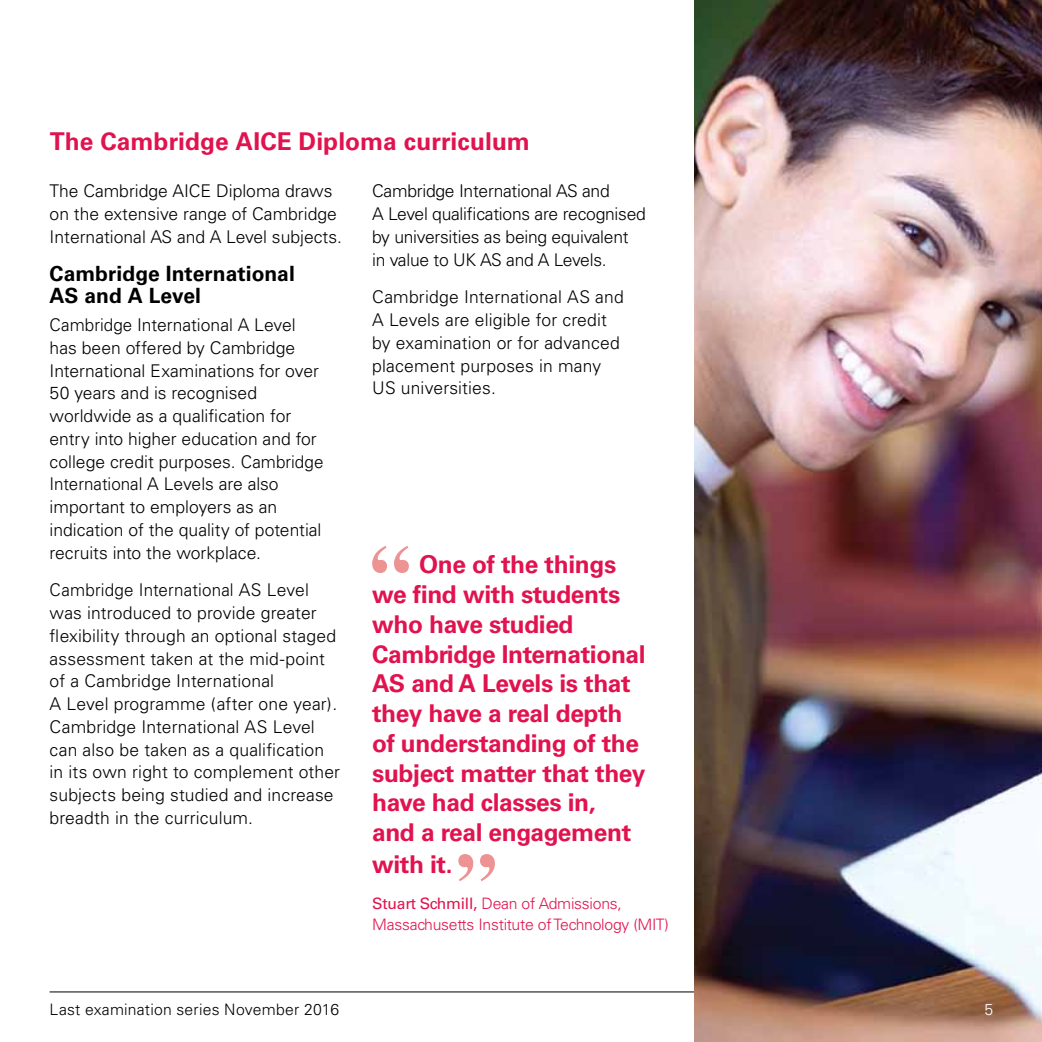
<style>
.page{position:relative;width:1042px;height:1042px;background:#fff}
.page>*{position:absolute;margin:0;border:0;box-sizing:border-box;transform-origin:0 0}
.t1{font:700 24.5px/29.9px "Univers";letter-spacing:-.015em;color:#e1134f}
.t2{font:700 21px/22.8px "Univers";letter-spacing:.005em;color:#000}
.t3{font:300 17.5px/22.8px "Univers";color:#000}
.t4{font:300 15.75px/21px "Univers";letter-spacing:-.015em;color:#e1134f}
.t5{font:300 15.75px "Univers";letter-spacing:.015em;color:#000}
.t6{font:300 15.75px "Univers";color:#fff}
.s1{font-weight:400}
</style>
<div class="page">
<hr style="left:50px;top:991px;width:942px;height:1px;background:#000">
<img style="left:694px;top:0;width:348px;height:1042px">
<svg style="left:458px;top:854px;width:37px;height:27px"></svg>
<svg style="left:372px;top:546px;width:37px;height:27px"></svg>
<h1 class="t1" style="left:50px;top:127px;width:482px">The Cambridge AICE Diploma curriculum</h1>
<p class="t3" style="left:372px;top:180px;width:275px">Cambridge International AS and<br>A Level qualifications are recognised by universities as being equivalent in value to UK AS and A Levels.</p>
<p class="t3" style="left:372px;top:286px;width:253px">Cambridge International AS and<br>A Levels are eligible for credit by examination or for advanced placement purposes in many<br>US universities.</p>
<p class="t3" style="left:50px;top:180px;width:294px">The Cambridge AICE Diploma draws on the extensive range of Cambridge<br>International AS and A Level subjects.</p>
<p class="t2" style="left:50px;top:262px;width:247px">Cambridge International<br>AS and A Level</p>
<p class="t3" style="left:50px;top:313px;width:275px">Cambridge International A Level has been offered by Cambridge<br>International Examinations for over<br>50 years and is recognised worldwide as a qualification for entry into higher education and for college credit purposes. Cambridge<br>International A Levels are also important to employers as an indication of the quality of potential recruits into the workplace.</p>
<p class="t3" style="left:50px;top:579px;width:292px">Cambridge International AS Level was introduced to provide greater flexibility through an optional staged assessment taken at the mid-point of a Cambridge International<br>A Level programme (after one year).<br>Cambridge International AS Level can also be taken as a qualification in its own right to complement other subjects being studied and increase breadth in the curriculum.</p>
<h1 class="t1" style="left:372px;top:550px;width:275px;text-indent:47px">One of the things we find with students who have studied<br>Cambridge International<br>AS and A Levels is that they have a real depth of understanding of the subject matter that they have had classes in,<br>and a real engagement with it.</h1>
<p class="t4" style="left:372px;top:892px;width:298px"><span class="s1">Stuart Schmill,</span> Dean of Admissions,<br>Massachusetts Institute of Technology (MIT)</p>
<p class="t5" style="left:50px;top:999px;width:291px">Last examination series November 2016</p>
<p class="t6" style="left:984px;top:999px;width:10px">5</p>
<p class="t6" style="left:983px;top:1000px;width:10px">5</p>
</div>
